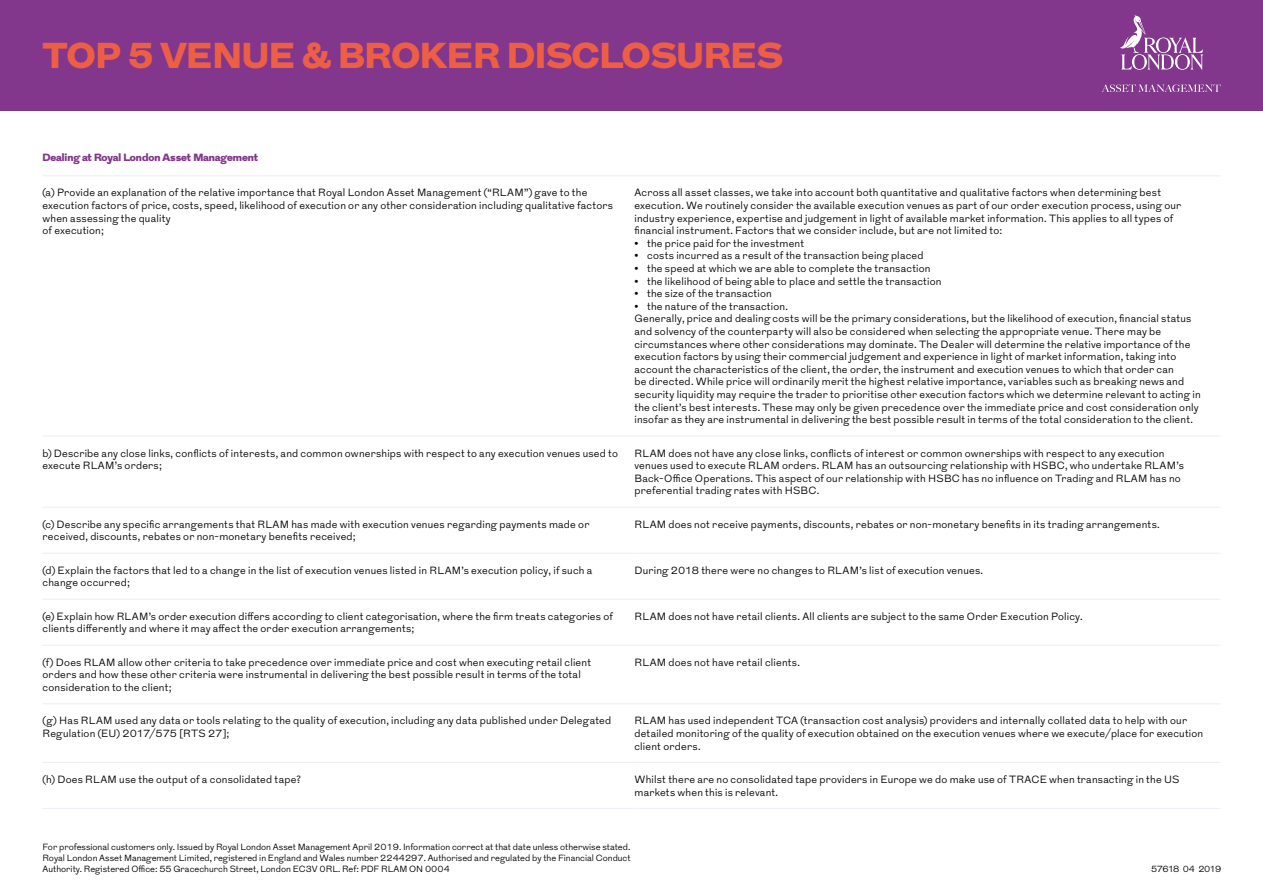
<style>
.page{position:relative;width:1263px;height:893px;background:#fff}
.page>*{position:absolute;margin:0;border:0;box-sizing:border-box;transform-origin:0 0}
.t1{font:900 36px "Grot";color:#ec5f45}
.t2{font:300 10.5px/12.6px "Grot";letter-spacing:.02em;color:#000}
.t3{font:900 10.5px "Grot";color:#82368c}
.t4{font:300 9px/10.8px "Grot";color:#000;text-align:justify}
.t5{font:300 9px "Grot";letter-spacing:-.07em;color:#000}
</style>
<div class="page">
<div style="left:0;top:0;width:1263px;height:111px;background:#82368c"></div>
<svg style="left:1120px;top:15px;width:83px;height:55px"></svg>
<svg style="left:1102px;top:84px;width:119px;height:8px"></svg>
<hr style="left:43px;top:175px;width:591px;height:1px;background:#f1ebf6">
<hr style="left:634px;top:175px;width:586px;height:1px;background:#f1ebf6">
<hr style="left:43px;top:436px;width:591px;height:1px;background:#f1ebf6">
<hr style="left:634px;top:436px;width:586px;height:1px;background:#f1ebf6">
<hr style="left:43px;top:507px;width:591px;height:1px;background:#f1ebf6">
<hr style="left:634px;top:507px;width:586px;height:1px;background:#f1ebf6">
<hr style="left:43px;top:553px;width:591px;height:1px;background:#f1ebf6">
<hr style="left:634px;top:553px;width:586px;height:1px;background:#f1ebf6">
<hr style="left:43px;top:599px;width:591px;height:1px;background:#f1ebf6">
<hr style="left:634px;top:599px;width:586px;height:1px;background:#f1ebf6">
<hr style="left:43px;top:645px;width:591px;height:1px;background:#f1ebf6">
<hr style="left:634px;top:645px;width:586px;height:1px;background:#f1ebf6">
<hr style="left:43px;top:703px;width:591px;height:1px;background:#f1ebf6">
<hr style="left:634px;top:703px;width:586px;height:1px;background:#f1ebf6">
<hr style="left:43px;top:762px;width:591px;height:1px;background:#f1ebf6">
<hr style="left:634px;top:762px;width:586px;height:1px;background:#f1ebf6">
<hr style="left:43px;top:808px;width:591px;height:1px;background:#f1ebf6">
<hr style="left:634px;top:808px;width:586px;height:1px;background:#f1ebf6">
<h1 class="t1" style="left:43px;top:29px;width:741px">TOP 5 VENUE &amp; BROKER DISCLOSURES</h1>
<p class="t3" style="left:43px;top:150px;width:217px">Dealing at Royal London Asset Management</p>
<p class="t2" style="left:43px;top:187px;width:572px">(a) Provide an explanation of the relative importance that Royal London Asset Management (“RLAM”) gave to the execution factors of price, costs, speed, likelihood of execution or any other consideration including qualitative factors when assessing the quality<br>of execution;</p>
<p class="t2" style="left:634px;top:187px;width:548px">Across all asset classes, we take into account both quantitative and qualitative factors when determining best execution. We routinely consider the available execution venues as part of our order execution process, using our industry experience, expertise and judgement in light of available market information. This applies to all types of financial instrument. Factors that we consider include, but are not limited to:</p>
<p class="t2" style="left:634px;top:237px;width:171px">• the price paid for the investment</p>
<p class="t2" style="left:634px;top:250px;width:291px">• costs incurred as a result of the transaction being placed</p>
<p class="t2" style="left:634px;top:262px;width:298px">• the speed at which we are able to complete the transaction</p>
<p class="t2" style="left:634px;top:275px;width:309px">• the likelihood of being able to place and settle the transaction</p>
<p class="t2" style="left:634px;top:288px;width:139px">• the size of the transaction</p>
<p class="t2" style="left:634px;top:300px;width:568px">• the nature of the transaction.<br>Generally, price and dealing costs will be the primary considerations, but the likelihood of execution, financial status and solvency of the counterparty will also be considered when selecting the appropriate venue. There may be circumstances where other considerations may dominate. The Dealer will determine the relative importance of the execution factors by using their commercial judgement and experience in light of market information, taking into account the characteristics of the client, the order, the instrument and execution venues to which that order can<br>be directed. While price will ordinarily merit the highest relative importance, variables such as breaking news and security liquidity may require the trader to prioritise other execution factors which we determine relevant to acting in the client’s best interests. These may only be given precedence over the immediate price and cost consideration only insofar as they are instrumental in delivering the best possible result in terms of the total consideration to the client.</p>
<p class="t2" style="left:43px;top:447px;width:577px">b) Describe any close links, conflicts of interests, and common ownerships with respect to any execution venues used to execute RLAM’s orders;</p>
<p class="t2" style="left:634px;top:447px;width:551px">RLAM does not have any close links, conflicts of interest or common ownerships with respect to any execution venues used to execute RLAM orders. RLAM has an outsourcing relationship with HSBC, who undertake RLAM’s Back-Office Operations. This aspect of our relationship with HSBC has no influence on Trading and RLAM has no preferential trading rates with HSBC.</p>
<p class="t2" style="left:43px;top:518px;width:548px">(c) Describe any specific arrangements that RLAM has made with execution venues regarding payments made or received, discounts, rebates or non-monetary benefits received;</p>
<p class="t2" style="left:634px;top:518px;width:527px">RLAM does not receive payments, discounts, rebates or non-monetary benefits in its trading arrangements.</p>
<p class="t2" style="left:43px;top:564px;width:551px">(d) Explain the factors that led to a change in the list of execution venues listed in RLAM’s execution policy, if such a change occurred;</p>
<p class="t2" style="left:634px;top:564px;width:350px">During 2018 there were no changes to RLAM’s list of execution venues.</p>
<p class="t2" style="left:43px;top:610px;width:572px">(e) Explain how RLAM’s order execution differs according to client categorisation, where the firm treats categories of clients differently and where it may affect the order execution arrangements;</p>
<p class="t2" style="left:634px;top:610px;width:450px">RLAM does not have retail clients. All clients are subject to the same Order Execution Policy.</p>
<p class="t2" style="left:43px;top:656px;width:550px">(f) Does RLAM allow other criteria to take precedence over immediate price and cost when executing retail client orders and how these other criteria were instrumental in delivering the best possible result in terms of the total consideration to the client;</p>
<p class="t2" style="left:634px;top:656px;width:167px">RLAM does not have retail clients.</p>
<p class="t2" style="left:43px;top:715px;width:570px">(g) Has RLAM used any data or tools relating to the quality of execution, including any data published under Delegated<br>Regulation (EU) 2017/575 [RTS 27];</p>
<p class="t2" style="left:634px;top:715px;width:570px">RLAM has used independent TCA (transaction cost analysis) providers and internally collated data to help with our detailed monitoring of the quality of execution obtained on the execution venues where we execute/place for execution client orders.</p>
<p class="t2" style="left:43px;top:773px;width:260px">(h) Does RLAM use the output of a consolidated tape?</p>
<p class="t2" style="left:634px;top:773px;width:546px">Whilst there are no consolidated tape providers in Europe we do make use of TRACE when transacting in the US markets when this is relevant.</p>
<p class="t4" style="left:43px;top:842px;width:590px">For professional customers only. Issued by Royal London Asset Management April 2019. Information correct at that date unless otherwise stated.<br>Royal London Asset Management Limited, registered in England and Wales number 2244297. Authorised and regulated by the Financial Conduct Authority. Registered Office: 55 Gracechurch Street, London EC3V 0RL. Ref: PDF RLAM ON 0004</p>
<p class="t5" style="left:1151px;top:863px;width:72px">57618 04 2019</p>
</div>
